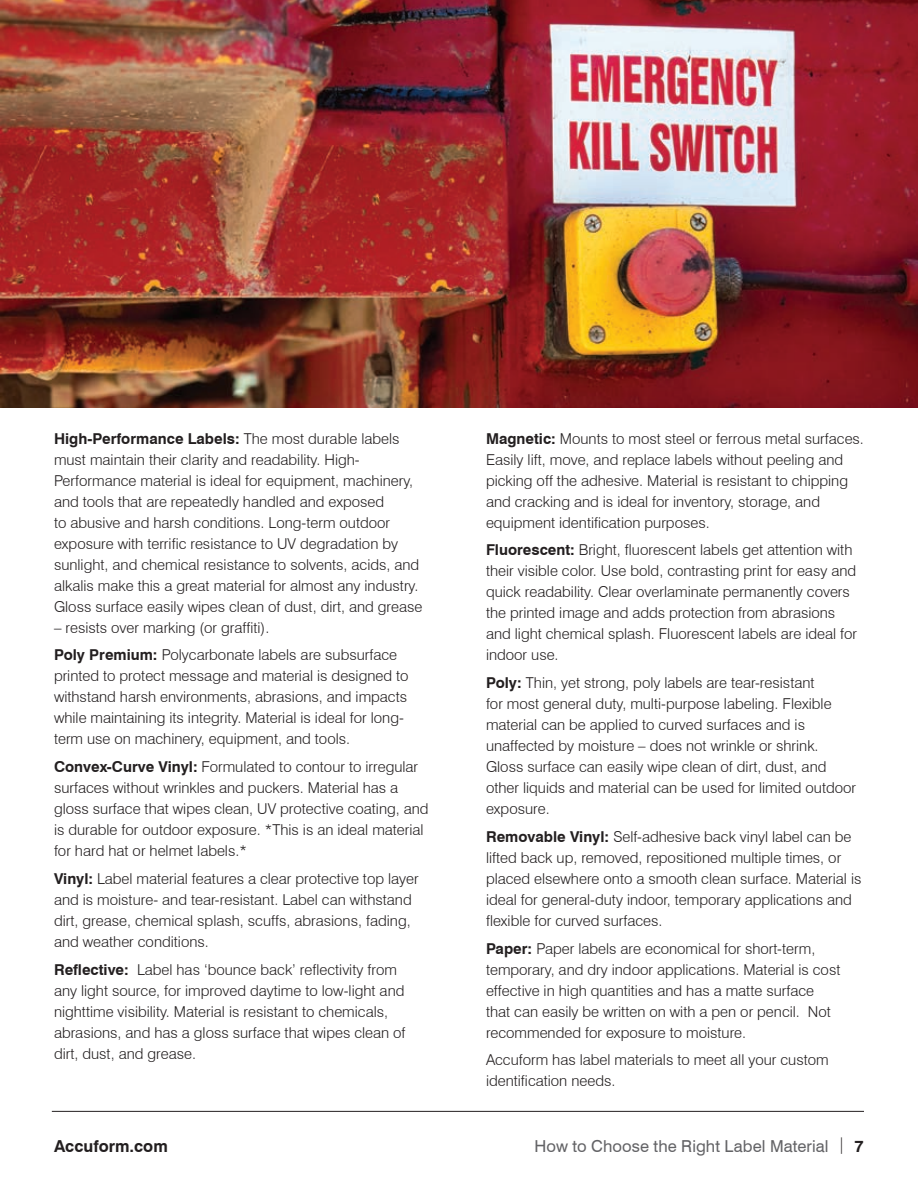
<style>
.page{position:relative;width:918px;height:1188px;background:#fff}
.page>*{position:absolute;margin:0;border:0;box-sizing:border-box;transform-origin:0 0}
.t1{font:16.5px "Swiss 721 BT";letter-spacing:.005em;color:#636366}
.t2{font:700 16.5px "Swiss 721 BT";color:#231f20}
.t3{font:300 15px/21px "Swiss 721 BT";color:#231f20}
.s1{font-weight:700}
.s2{font-weight:300;font-stretch:condensed;color:#231f20}
.s3{font-weight:700;color:#231f20}
</style>
<div class="page">
<hr style="left:52px;top:1111px;width:812px;height:1px;background:#231f20">
<img style="left:0;top:0;width:918px;height:407px">
<p class="t3" style="left:54px;top:428px;width:370px"><span class="s1">High-Performance Labels:</span> The most durable labels must maintain their clarity and readability. High-Performance material is ideal for equipment, machinery, and tools that are repeatedly handled and exposed<br>to abusive and harsh conditions. Long-term outdoor exposure with terrific resistance to UV degradation by sunlight, and chemical resistance to solvents, acids, and alkalis make this a great material for almost any industry.<br>Gloss surface easily wipes clean of dust, dirt, and grease</p>
<p class="t3" style="left:54px;top:613px;width:345px;line-height:27.8px">– resists over marking (or graffiti).<br><span class="s1">Poly Premium:</span> Polycarbonate labels are subsurface</p>
<p class="t3" style="left:54px;top:665px;width:356px">printed to protect message and material is designed to withstand harsh environments, abrasions, and impacts while maintaining its integrity. Material is ideal for long&shy;term use on machinery, equipment, and tools.</p>
<p class="t3" style="left:54px;top:756px;width:376px"><span class="s1">Convex-Curve Vinyl:</span> Formulated to contour to irregular surfaces without wrinkles and puckers. Material has a gloss surface that wipes clean, UV protective coating, and is durable for outdoor exposure. *This is an ideal material for hard hat or helmet labels.*</p>
<p class="t3" style="left:54px;top:868px;width:366px"><span class="s1">Vinyl:</span> Label material features a clear protective top layer and is moisture- and tear-resistant. Label can withstand dirt, grease, chemical splash, scuffs, abrasions, fading, and weather conditions.</p>
<p class="t3" style="left:54px;top:959px;width:353px"><span class="s1">Reflective:</span> Label has ‘bounce back’ reflectivity from any light source, for improved daytime to low-light and nighttime visibility. Material is resistant to chemicals, abrasions, and has a gloss surface that wipes clean of dirt, dust, and grease.</p>
<p class="t3" style="left:486px;top:428px;width:379px"><span class="s1">Magnetic:</span> Mounts to most steel or ferrous metal surfaces.<br>Easily lift, move, and replace labels without peeling and picking off the adhesive. Material is resistant to chipping and cracking and is ideal for inventory, storage, and equipment identification purposes.</p>
<p class="t3" style="left:486px;top:539px;width:373px"><span class="s1">Fluorescent:</span> Bright, fluorescent labels get attention with their visible color. Use bold, contrasting print for easy and quick readability. Clear overlaminate permanently covers the printed image and adds protection from abrasions and light chemical splash. Fluorescent labels are ideal for indoor use.</p>
<p class="t3" style="left:486px;top:672px;width:372px"><span class="s1">Poly:</span> Thin, yet strong, poly labels are tear-resistant<br>for most general duty, multi-purpose labeling. Flexible material can be applied to curved surfaces and is unaffected by moisture – does not wrinkle or shrink.<br>Gloss surface can easily wipe clean of dirt, dust, and other liquids and material can be used for limited outdoor exposure.</p>
<p class="t3" style="left:486px;top:826px;width:377px"><span class="s1">Removable Vinyl:</span> Self-adhesive back vinyl label can be lifted back up, removed, repositioned multiple times, or placed elsewhere onto a smooth clean surface. Material is ideal for general-duty indoor, temporary applications and flexible for curved surfaces.</p>
<p class="t3" style="left:486px;top:938px;width:356px"><span class="s1">Paper:</span> Paper labels are economical for short-term, temporary, and dry indoor applications. Material is cost effective in high quantities and has a matte surface that can easily be written on with a pen or pencil. Not recommended for exposure to moisture.</p>
<p class="t3" style="left:486px;top:1049px;width:344px">Accuform has label materials to meet all your custom identification needs.</p>
<p class="t2" style="left:54px;top:1136px;width:115px">Accuform.com</p>
<p class="t1" style="left:535px;top:1136px;width:331px">How to Choose the Right Label Material <span class="s2">|</span> <span class="s3">7</span></p>
</div>
